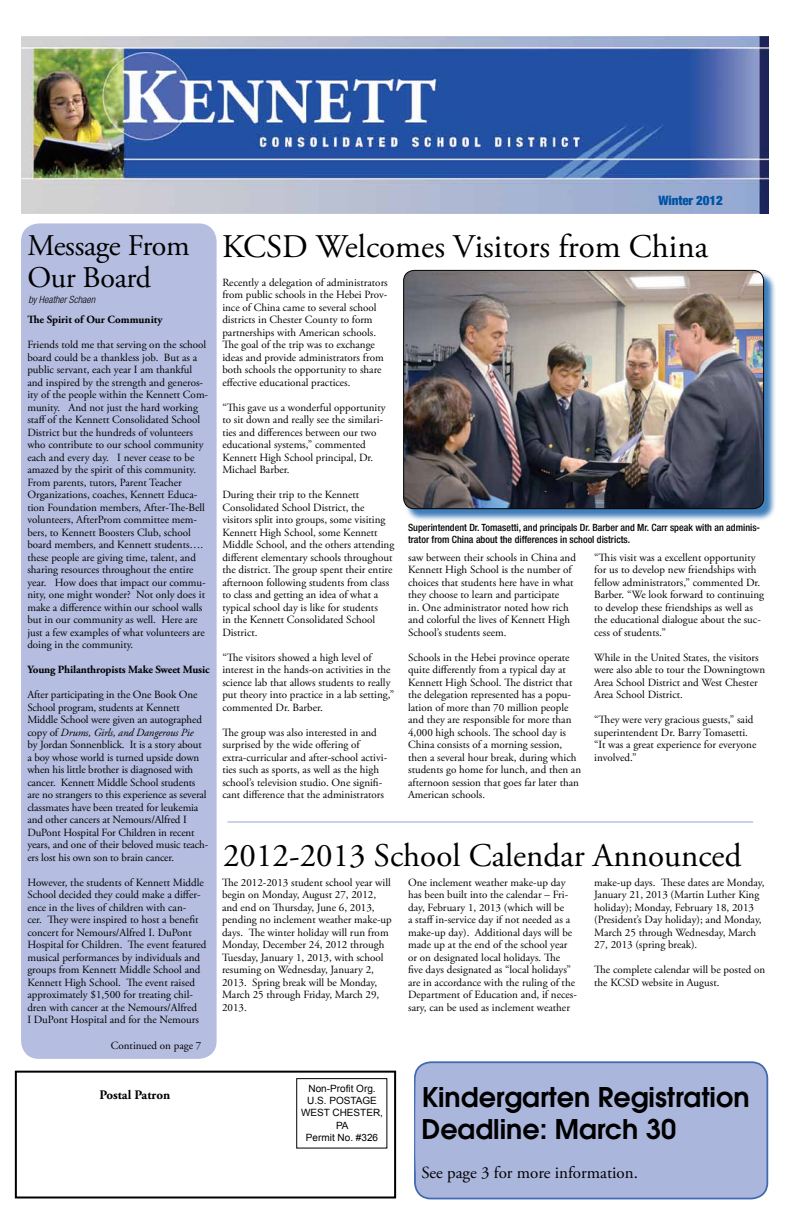
<style>
.page{position:relative;width:792px;height:1224px;background:#fff}
.page>*{position:absolute;margin:0;border:0;box-sizing:border-box;transform-origin:0 0}
.t1{font:33px "Adobe Garamond Pro";color:#000}
.t2{font:30px/32px "Adobe Garamond Pro";letter-spacing:-.01em;color:#000}
.t3{font:600 27px/32px "Avant Garde";color:#000}
.t4{font:16.9px "Adobe Garamond Pro";color:#000}
.t5{font:700 13px "Adobe Garamond Pro";color:#000}
.t6{font:900 condensed 13px "Helvetica Neue";letter-spacing:-.01em;color:#0054a4}
.t7{font:11px/12.5px "Adobe Garamond Pro";color:#000}
.t8{font:700 11px "Adobe Garamond Pro";letter-spacing:-.01em;color:#000}
.t9{font:500 condensed 10px/12px "Helvetica Neue";color:#000}
.t10{font:10px/12.4px "Arial";color:#000;text-align:center}
.t11{font:italic 300 condensed 10px "Helvetica Neue";color:#000}
.s1{font-style:italic}
</style>
<div class="page">
<img style="left:21px;top:36px;width:747px;height:177px">
<div style="left:15px;top:1071px;width:381px;height:127px;border:2px solid #000"></div>
<div style="left:296px;top:1078px;width:91px;height:71px;border:1px solid #000"></div>
<div style="left:21px;top:223px;width:196px;height:836px;background:#b5bee0;border-radius:18px"></div>
<div style="left:405px;top:271px;width:372px;height:251px;background:#0054a4;opacity:.75"></div>
<img style="left:404px;top:270px;width:360px;height:239px">
<div style="left:403px;top:270px;width:361px;height:239px;border:1px solid #000;border-radius:11px"></div>
<div style="left:414px;top:1061px;width:354px;height:138px;border:2px solid #3f6ab1;border-radius:16px"></div>
<div style="left:414px;top:1064px;width:355px;height:131px;background:#abb6dc"></div>
<hr style="left:228px;top:821px;width:525px;height:1px;background:#96a5d2">
<h2 class="t2" style="left:27px;top:230px;width:164px">Message From<br>Our Board</h2>
<p class="t11" style="left:28px;top:293px;width:68px">by Heather Schaen</p>
<p class="t8" style="left:27px;top:314px;width:137px">The Spirit of Our Community</p>
<p class="t7" style="left:27px;top:339px;width:182px">Friends told me that serving on the school board could be a thankless job. But as a public servant, each year I am thankful and inspired by the strength and generos&shy;ity of the people within the Kennett Com&shy;munity. And not just the hard working staff of the Kennett Consolidated School District but the hundreds of volunteers who contribute to our school community each and every day. I never cease to be amazed by the spirit of this community.<br>From parents, tutors, Parent Teacher Organizations, coaches, Kennett Educa&shy;tion Foundation members, After-The-Bell volunteers, AfterProm committee mem&shy;bers, to Kennett Boosters Club, school board members, and Kennett students…. these people are giving time, talent, and sharing resources throughout the entire year. How does that impact our commu&shy;nity, one might wonder? Not only does it make a difference within our school walls but in our community as well. Here are just a few examples of what volunteers are doing in the community.</p>
<p class="t8" style="left:27px;top:663px;width:184px">Young Philanthropists Make Sweet Music</p>
<p class="t7" style="left:27px;top:689px;width:182px">After participating in the One Book One School program, students at Kennett Middle School were given an autographed copy of <span class="s1">Drums, Girls, and Dangerous Pie<br></span>by Jordan Sonnenblick. It is a story about a boy whose world is turned upside down when his little brother is diagnosed with cancer. Kennett Middle School students are no strangers to this experience as several classmates have been treated for leukemia and other cancers at Nemours/Alfred I DuPont Hospital For Children in recent years, and one of their beloved music teach&shy;ers lost his own son to brain cancer.</p>
<p class="t7" style="left:27px;top:876px;width:181px">However, the students of Kennett Middle School decided they could make a differ&shy;ence in the lives of children with can-<br>cer. They were inspired to host a benefit concert for Nemours/Alfred I. DuPont Hospital for Children. The event featured musical performances by individuals and groups from Kennett Middle School and Kennett High School. The event raised approximately $1,500 for treating chil&shy;dren with cancer at the Nemours/Alfred<br>I DuPont Hospital and for the Nemours</p>
<p class="t7" style="left:111px;top:1039px;width:92px">Continued on page 7</p>
<p class="t6" style="left:659px;top:192px;width:66px">Winter 2012</p>
<h1 class="t1" style="left:222px;top:227px;width:488px">KCSD Welcomes Visitors from China</h1>
<p class="t7" style="left:222px;top:277px;width:167px">Recently a delegation of administrators from public schools in the Hebei Prov&shy;ince of China came to several school districts in Chester County to form partnerships with American schools.<br>The goal of the trip was to exchange ideas and provide administrators from both schools the opportunity to share effective educational practices.</p>
<p class="t7" style="left:222px;top:402px;width:165px">“This gave us a wonderful opportunity to sit down and really see the similari&shy;ties and differences between our two educational systems,” commented Kennett High School principal, Dr.<br>Michael Barber.</p>
<p class="t7" style="left:222px;top:489px;width:173px">During their trip to the Kennett Consolidated School District, the visitors split into groups, some visiting Kennett High School, some Kennett Middle School, and the others attending different elementary schools throughout the district. The group spent their entire afternoon following students from class to class and getting an idea of what a typical school day is like for students<br>in the Kennett Consolidated School District.</p>
<p class="t7" style="left:222px;top:652px;width:174px">“The visitors showed a high level of interest in the hands-on activities in the science lab that allows students to really put theory into practice in a lab setting,” commented Dr. Barber.</p>
<p class="t7" style="left:222px;top:727px;width:166px">The group was also interested in and surprised by the wide offering of extra-curricular and after-school activi&shy;ties such as sports, as well as the high school’s television studio. One signifi&shy;cant difference that the administrators</p>
<p class="t9" style="left:408px;top:521px;width:354px">Superintendent Dr. Tomasetti, and principals Dr. Barber and Mr. Carr speak with an adminis&shy;trator from China about the differences in school districts.</p>
<p class="t7" style="left:408px;top:552px;width:169px">saw between their schools in China and Kennett High School is the number of choices that students here have in what they choose to learn and participate<br>in. One administrator noted how rich and colorful the lives of Kennett High School’s students seem.</p>
<p class="t7" style="left:408px;top:652px;width:175px">Schools in the Hebei province operate quite differently from a typical day at Kennett High School. The district that the delegation represented has a popu&shy;lation of more than 70 million people and they are responsible for more than 4,000 high schools. The school day is China consists of a morning session, then a several hour break, during which students go home for lunch, and then an afternoon session that goes far later than American schools.</p>
<p class="t7" style="left:594px;top:552px;width:171px">“This visit was a excellent opportunity for us to develop new friendships with fellow administrators,” commented Dr.<br>Barber. “We look forward to continuing to develop these friendships as well as the educational dialogue about the suc&shy;cess of students.”</p>
<p class="t7" style="left:594px;top:652px;width:172px">While in the United States, the visitors were also able to tour the Downingtown Area School District and West Chester Area School District.</p>
<p class="t7" style="left:594px;top:714px;width:164px">“They were very gracious guests,” said superintendent Dr. Barry Tomasetti. “It was a great experience for everyone involved.”</p>
<h1 class="t1" style="left:223px;top:836px;width:520px">2012-2013 School Calendar Announced</h1>
<p class="t7" style="left:408px;top:877px;width:170px">One inclement weather make-up day has been built into the calendar – Fri&shy;day, February 1, 2013 (which will be<br>a staff in-service day if not needed as a make-up day). Additional days will be made up at the end of the school year or on designated local holidays. The five days designated as “local holidays” are in accordance with the ruling of the Department of Education and, if neces&shy;sary, can be used as inclement weather</p>
<p class="t7" style="left:594px;top:877px;width:172px">make-up days. These dates are Monday, January 21, 2013 (Martin Luther King holiday); Monday, February 18, 2013 (President’s Day holiday); and Monday, March 25 through Wednesday, March 27, 2013 (spring break).</p>
<p class="t7" style="left:222px;top:877px;width:171px">The 2012-2013 student school year will begin on Monday, August 27, 2012, and end on Thursday, June 6, 2013, pending no inclement weather make-up days. The winter holiday will run from<br>Monday, December 24, 2012 through<br>Tuesday, January 1, 2013, with school resuming on Wednesday, January 2,<br>2013. Spring break will be Monday,<br>March 25 through Friday, March 29,<br>2013.</p>
<p class="t7" style="left:594px;top:964px;width:173px">The complete calendar will be posted on the KCSD website in August.</p>
<p class="t5" style="left:99px;top:1087px;width:72px">Postal Patron</p>
<p class="t10" style="left:301px;top:1082px;width:84px">Non-Profit Org.<br>U.S. POSTAGE<br>WEST CHESTER,<br>PA<br>Permit No. #326</p>
<h3 class="t3" style="left:421px;top:1080px;width:330px">Kindergarten Registration<br>Deadline: March 30</h3>
<h3 class="t4" style="left:421px;top:1162px;width:218px">See page 3 for more information.</h3>
</div>
